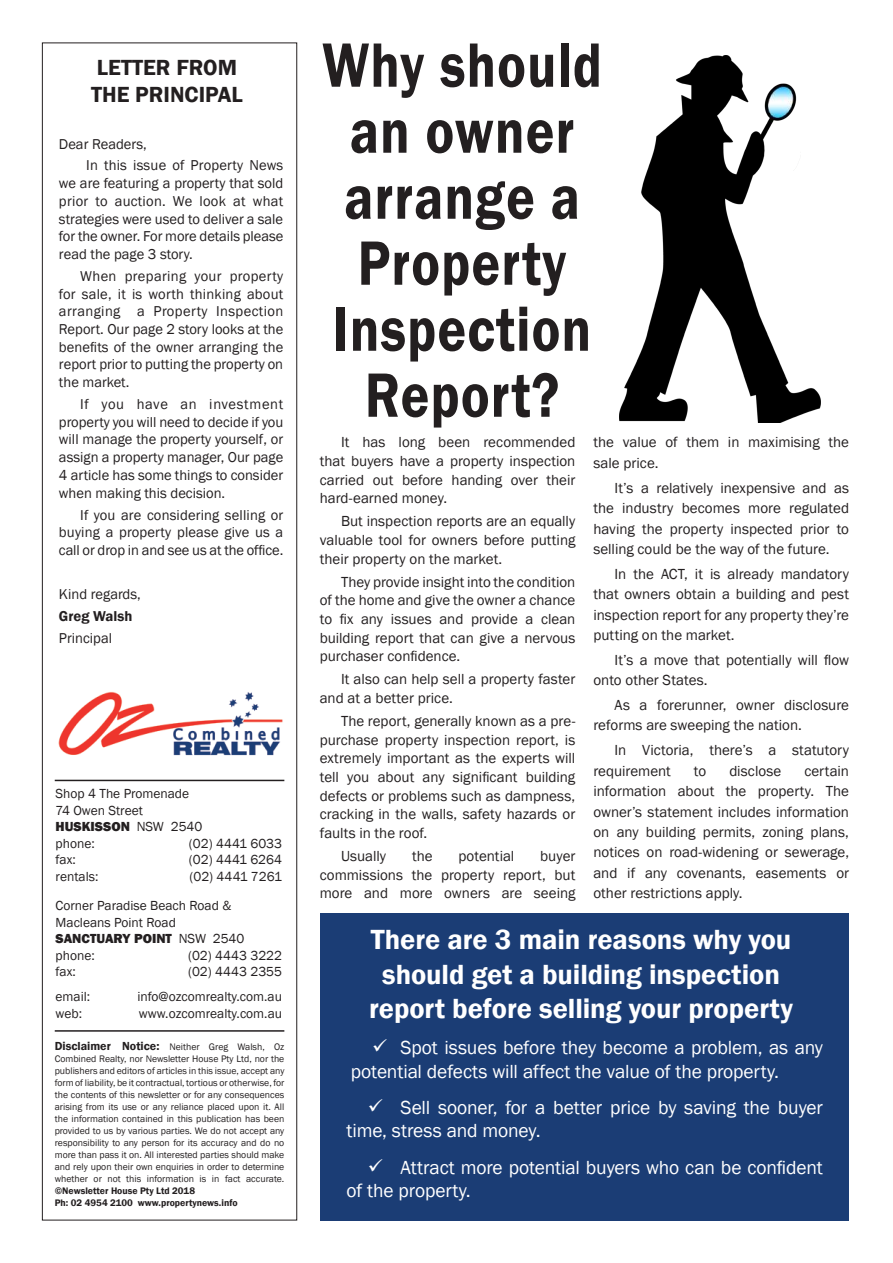
<style>
.page{position:relative;width:893px;height:1263px;background:#fff}
.page>*{position:absolute;margin:0;border:0;box-sizing:border-box;transform-origin:0 0}
.t1{font:600 64.8px/66px "Franklin Gothic";letter-spacing:.02em;color:#231f20;text-align:center;scale:.83 1}
.t2{font:600 28.5px/34.2px "Franklin Gothic";letter-spacing:-.005em;color:#fff;text-align:center}
.t3{font:600 22.5px/27px "Franklin Gothic";color:#231f20}
.t4{font:19.5px/23.4px "Franklin Gothic";letter-spacing:-.01em;color:#fff}
.t5{font:15px/18.6px "Franklin Gothic";color:#231f20;text-align:justify}
.t6{font:14.7px/17.7px "Franklin Gothic";color:#231f20;text-align:justify}
.t7{font:600 14.7px "Franklin Gothic";color:#231f20}
.t8{font:13.5px/16.5px "Franklin Gothic";color:#231f20}
.t9{font:9.75px/12px "Franklin Gothic";color:#231f20;text-align:justify}
.t10{font:600 9.75px/12px "Franklin Gothic";color:#231f20}
.s1{font-weight:800}
.s2{font-weight:600;font-size:12px}
</style>
<div class="page">
<hr style="left:55px;top:1030px;width:229px;height:2px;background:#231f20">
<hr style="left:55px;top:780px;width:229px;height:1px;background:#231f20">
<img style="left:58px;top:691px;width:225px;height:65px">
<div style="left:320px;top:913px;width:528px;height:307px;background:#1b3d75"></div>
<img style="left:620px;top:55px;width:200px;height:367px">
<h3 class="t3" style="left:91px;top:54px;width:153px">LETTER FROM<br>THE PRINCIPAL</h3>
<p class="t6" style="left:86px;top:133px;width:199px;line-height:21.9px;text-indent:-27px">Dear Readers,<br>In this issue of Property News</p>
<p class="t6" style="left:59px;top:175px;width:226px">we are featuring a property that sold prior to auction. We look at what strategies were used to deliver a sale for the owner. For more details please read the page 3 story.</p>
<p class="t6" style="left:59px;top:267px;width:226px;text-indent:21px">When preparing your property for sale, it is worth thinking about arranging a Property Inspection Report. Our page 2 story looks at the benefits of the owner arranging the report prior to putting the property on the market.</p>
<p class="t6" style="left:59px;top:396px;width:226px;text-indent:21px">If you have an investment property you will need to decide if you will manage the property yourself, or assign a property manager, Our page 4 article has some things to consider when making this decision.</p>
<p class="t6" style="left:59px;top:506px;width:226px;text-indent:21px">If you are considering selling or buying a property please give us a call or drop in and see us at the office.</p>
<p class="t6" style="left:59px;top:585px;width:83px">Kind regards,</p>
<p class="t7" style="left:59px;top:607px;width:75px">Greg Walsh</p>
<p class="t6" style="left:59px;top:629px;width:55px">Principal</p>
<p class="t8" style="left:56px;top:786px;width:148px">Shop 4 The Promenade<br>74 Owen Street<br><span class="s1">HUSKISSON</span> NSW 2540 phone:</p>
<p class="t8" style="left:189px;top:835px;width:95px">(02) 4441 6033</p>
<p class="t8" style="left:56px;top:852px;width:22px">fax:</p>
<p class="t8" style="left:189px;top:852px;width:95px">(02) 4441 6264</p>
<p class="t8" style="left:56px;top:868px;width:44px">rentals:</p>
<p class="t8" style="left:56px;top:862px;width:228px;line-height:29.2px;text-indent:134px">(02) 4441 7261<br>Corner Paradise Beach Road &amp;</p>
<p class="t8" style="left:56px;top:914px;width:190px">Macleans Point Road<br><span class="s1">SANCTUARY POINT</span> NSW 2540 phone:</p>
<p class="t8" style="left:188px;top:947px;width:95px">(02) 4443 3222</p>
<p class="t8" style="left:56px;top:964px;width:22px">fax:</p>
<p class="t8" style="left:188px;top:964px;width:95px">(02) 4443 2355</p>
<p class="t8" style="left:56px;top:989px;width:36px">email:</p>
<p class="t8" style="left:137px;top:989px;width:146px">info@ozcomrealty.com.au</p>
<p class="t8" style="left:56px;top:1005px;width:28px">web:</p>
<p class="t8" style="left:139px;top:1005px;width:145px">www.ozcomrealty.com.au</p>
<p class="t9" style="left:55px;top:1041px;width:231px"><span class="s2">Disclaimer Notice:</span> Neither Greg Walsh, Oz Combined Realty, nor Newsletter House Pty Ltd, nor the publishers and editors of articles in this issue, accept any form of liability, be it contractual, tortious or otherwise, for the contents of this newsletter or for any consequences arising from its use or any reliance placed upon it. All the information contained in this publication has been provided to us by various parties. We do not accept any responsibility to any person for its accuracy and do no more than pass it on. All interested parties should make and rely upon their own enquiries in order to determine whether or not this information is in fact accurate.</p>
<p class="t10" style="left:55px;top:1185px;width:184px">©Newsletter House Pty Ltd 2018<br>Ph: 02 4954 2100 www.propertynews.info</p>
<h1 class="t1" style="left:322px;top:33px;width:339px">Why should an owner arrange a<br>Property<br>Inspection<br>Report?</h1>
<p class="t5" style="left:320px;top:433px;width:257px;text-indent:21px">It has long been recommended that buyers have a property inspection carried out before handing over their hard-earned money.</p>
<p class="t5" style="left:320px;top:512px;width:257px;text-indent:21px">But inspection reports are an equally valuable tool for owners before putting their property on the market.</p>
<p class="t5" style="left:320px;top:573px;width:257px;text-indent:21px">They provide insight into the condition of the home and give the owner a chance to fix any issues and provide a clean building report that can give a nervous purchaser confidence.</p>
<p class="t5" style="left:320px;top:670px;width:257px;text-indent:21px">It also can help sell a property faster and at a better price.</p>
<p class="t5" style="left:320px;top:712px;width:257px;text-indent:21px">The report, generally known as a pre&shy;purchase property inspection report, is extremely important as the experts will tell you about any significant building defects or problems such as dampness, cracking in the walls, safety hazards or faults in the roof.</p>
<p class="t5" style="left:341px;top:847px;width:47px">Usually</p>
<p class="t5" style="left:412px;top:847px;width:22px">the</p>
<p class="t5" style="left:458px;top:847px;width:57px">potential</p>
<p class="t5" style="left:320px;top:847px;width:257px;text-indent:220px">buyer commissions the property report, but more and more owners are seeing</p>
<p class="t5" style="left:593px;top:433px;width:257px;line-height:20.4px">the value of them in maximising the sale price.</p>
<p class="t5" style="left:593px;top:478px;width:257px;line-height:20.4px;text-indent:21px">It’s a relatively inexpensive and as the industry becomes more regulated having the property inspected prior to selling could be the way of the future.</p>
<p class="t5" style="left:593px;top:564px;width:257px;line-height:20.4px;text-indent:21px">In the ACT, it is already mandatory that owners obtain a building and pest inspection report for any property they’re putting on the market.</p>
<p class="t5" style="left:593px;top:650px;width:257px;line-height:20.4px;text-indent:21px">It’s a move that potentially will flow onto other States.</p>
<p class="t5" style="left:593px;top:695px;width:257px;line-height:20.4px;text-indent:21px">As a forerunner, owner disclosure reforms are sweeping the nation.</p>
<p class="t5" style="left:593px;top:740px;width:257px;line-height:20.4px;text-indent:21px">In Victoria, there’s a statutory requirement</p>
<p class="t5" style="left:593px;top:761px;width:257px;line-height:20.4px;text-indent:211px">certain information about the property. The owner’s statement includes information on any building permits, zoning plans, notices on road-widening or sewerage, and if any covenants, easements or other restrictions apply.</p>
<p class="t5" style="left:694px;top:762px;width:14px">to</p>
<p class="t5" style="left:729px;top:762px;width:54px">disclose</p>
<h2 class="t2" style="left:369px;top:923px;width:425px">There are 3 main reasons why you should get a building inspection report before selling your property</h2>
<h3 class="t4" style="left:351px;top:1037px;width:474px;text-indent:50px">Spot issues before they become a problem, as any potential defects will affect the value of the property.</h3>
<h3 class="t4" style="left:347px;top:1096px;width:478px;text-indent:54px">Sell sooner, for a better price by saving the buyer time, stress and money.</h3>
<h3 class="t4" style="left:347px;top:1156px;width:478px;text-indent:54px">Attract more potential buyers who can be confident of the property.</h3>
</div>
